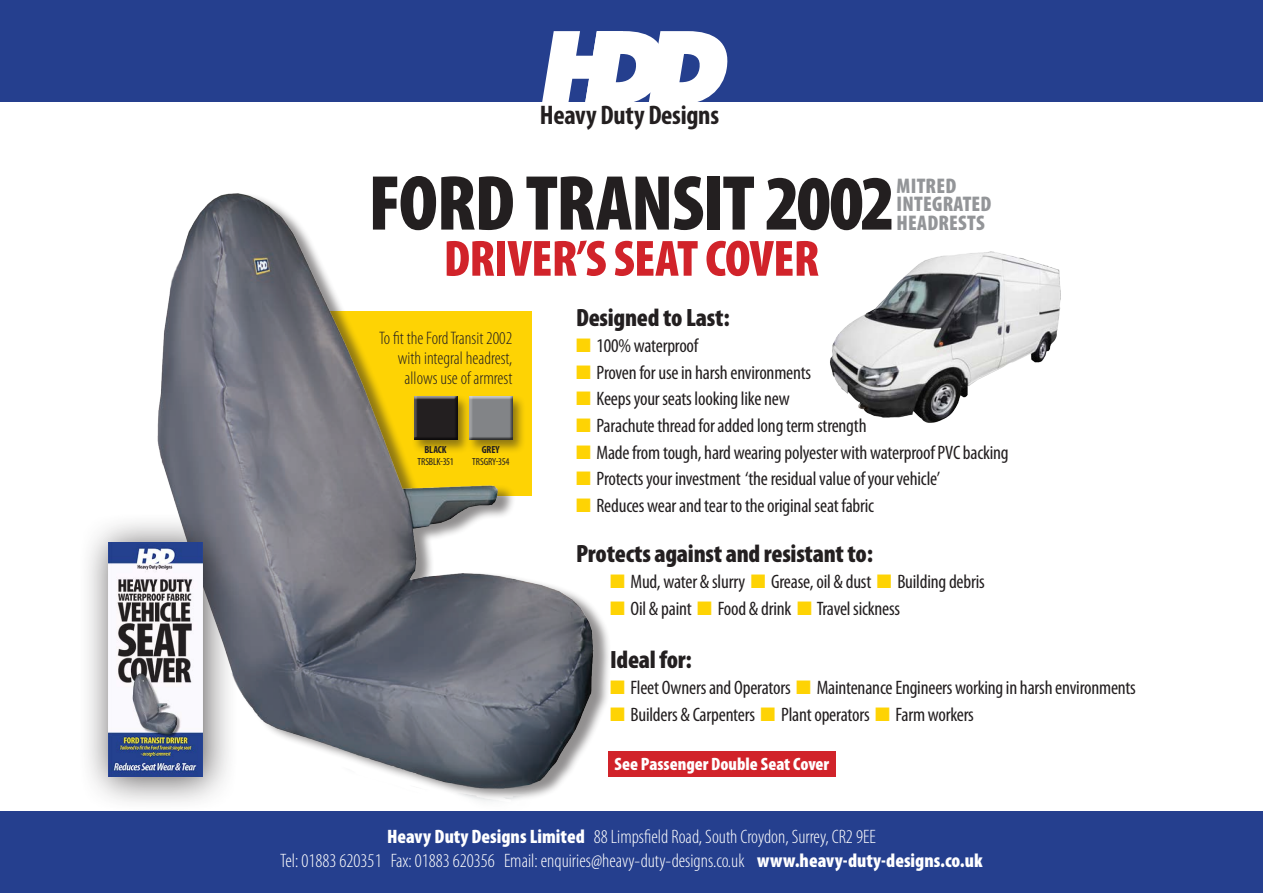
<style>
.page{position:relative;width:1263px;height:893px;background:#fff}
.page>*{position:absolute;margin:0;border:0;box-sizing:border-box;transform-origin:0 0}
.t1{font:900 condensed 78.6px "Myriad Pro";letter-spacing:-.02em;color:#231f20}
.t2{font:900 condensed 51.3px "Myriad Pro";letter-spacing:-.01em;color:#d1232a}
.t3{font:700 condensed 27px "Myriad Pro";letter-spacing:-.01em;color:#231f20}
.t4{font:900 condensed 25.05px "Myriad Pro";letter-spacing:-.01em;color:#231f20}
.t5{font:900 condensed 21.3px "Myriad Pro";letter-spacing:.01em;color:#939598}
.t6{font:condensed 19.5px "Myriad Pro";letter-spacing:-.01em;color:#231f20}
.t7{font:300 condensed 19.5px "Myriad Pro";color:#fff}
.t8{font:300 condensed 18.15px/19.5px "Myriad Pro";color:#231f20;text-align:right}
.t9{font:900 condensed 18px "Myriad Pro";color:#fff}
.t10{font:condensed 10.35px "Myriad Pro";letter-spacing:-.01em;color:#231f20}
.t11{font:700 condensed 10.35px "Myriad Pro";letter-spacing:-.01em;color:#231f20}
.s1{color:#fed304}
.s2{font-weight:900}
</style>
<div class="page">
<div style="left:0;top:0;width:1263px;height:102px;background:#253f8e"></div>
<img style="left:830px;top:251px;width:231px;height:172px">
<div style="left:608px;top:751px;width:228px;height:26px;background:#d1232a"></div>
<div style="left:0;top:811px;width:1263px;height:82px;background:#253f8e"></div>
<svg style="left:542px;top:31px;width:186px;height:71px"></svg>
<div style="left:161px;top:193px;width:450px;height:618px;background:#231f20;opacity:.5"></div>
<img style="left:157px;top:193px;width:444px;height:618px">
<div style="left:78px;top:512px;width:161px;height:301px;background:#231f20;opacity:.76"></div>
<img style="left:108px;top:542px;width:95px;height:234px">
<p class="t3" style="left:540px;top:100px;width:181px">Heavy Duty Designs</p>
<p class="t1" style="left:368px;top:160px;width:528px">FORD TRANSIT 2002</p>
<p class="t5" style="left:897px;top:174px;width:61px">MITRED</p>
<p class="t5" style="left:897px;top:192px;width:96px">INTEGRATED</p>
<p class="t5" style="left:897px;top:211px;width:90px">HEADRESTS</p>
<p class="t2" style="left:444px;top:230px;width:377px">DRIVER’S SEAT COVER</p>
<p class="t4" style="left:576px;top:304px;width:155px">Designed to Last:</p>
<p class="t6" style="left:576px;top:335px;width:124px"><span class="s1">■</span> 100% waterproof</p>
<p class="t6" style="left:576px;top:362px;width:237px"><span class="s1">■</span> Proven for use in harsh environments</p>
<p class="t6" style="left:576px;top:388px;width:215px"><span class="s1">■</span> Keeps your seats looking like new</p>
<p class="t6" style="left:576px;top:415px;width:292px"><span class="s1">■</span> Parachute thread for added long term strength</p>
<p class="t6" style="left:576px;top:441px;width:434px"><span class="s1">■</span> Made from tough, hard wearing polyester with waterproof PVC backing</p>
<p class="t6" style="left:576px;top:468px;width:366px"><span class="s1">■</span> Protects your investment ‘the residual value of your vehicle’</p>
<p class="t6" style="left:576px;top:494px;width:299px"><span class="s1">■</span> Reduces wear and tear to the original seat fabric</p>
<p class="t4" style="left:576px;top:539px;width:298px">Protects against and resistant to:</p>
<p class="t6" style="left:610px;top:571px;width:376px"><span class="s1">■</span> Mud, water &amp; slurry <span class="s1">■</span> Grease, oil &amp; dust <span class="s1">■</span> Building debris</p>
<p class="t6" style="left:610px;top:598px;width:292px"><span class="s1">■</span> Oil &amp; paint <span class="s1">■</span> Food &amp; drink <span class="s1">■</span> Travel sickness</p>
<p class="t4" style="left:610px;top:645px;width:83px">Ideal for:</p>
<p class="t6" style="left:610px;top:677px;width:527px"><span class="s1">■</span> Fleet Owners and Operators <span class="s1">■</span> Maintenance Engineers working in harsh environments</p>
<p class="t6" style="left:610px;top:704px;width:365px"><span class="s1">■</span> Builders &amp; Carpenters <span class="s1">■</span> Plant operators <span class="s1">■</span> Farm workers</p>
<p class="t8" style="left:379px;top:329px;width:135px">To fit the Ford Transit 2002 with integral headrest, allows use of armrest</p>
<p class="t11" style="left:424px;top:444px;width:24px">BLACK</p>
<p class="t10" style="left:417px;top:456px;width:38px">TRSBLK-351</p>
<p class="t11" style="left:482px;top:444px;width:19px">GREY</p>
<p class="t10" style="left:472px;top:456px;width:39px">TRSGRY-354</p>
<p class="t9" style="left:614px;top:754px;width:216px">See Passenger Double Seat Cover</p>
<p class="t7" style="left:387px;top:826px;width:490px"><span class="s2">Heavy Duty Designs Limited</span> 88 Limpsfield Road, South Croydon, Surrey, CR2 9EE</p>
<p class="t7" style="left:280px;top:850px;width:704px">Tel: 01883 620351 Fax: 01883 620356 Email: enquiries@heavy-duty-designs.co.uk <span class="s2">www.heavy-duty-designs.co.uk</span></p>
</div>
